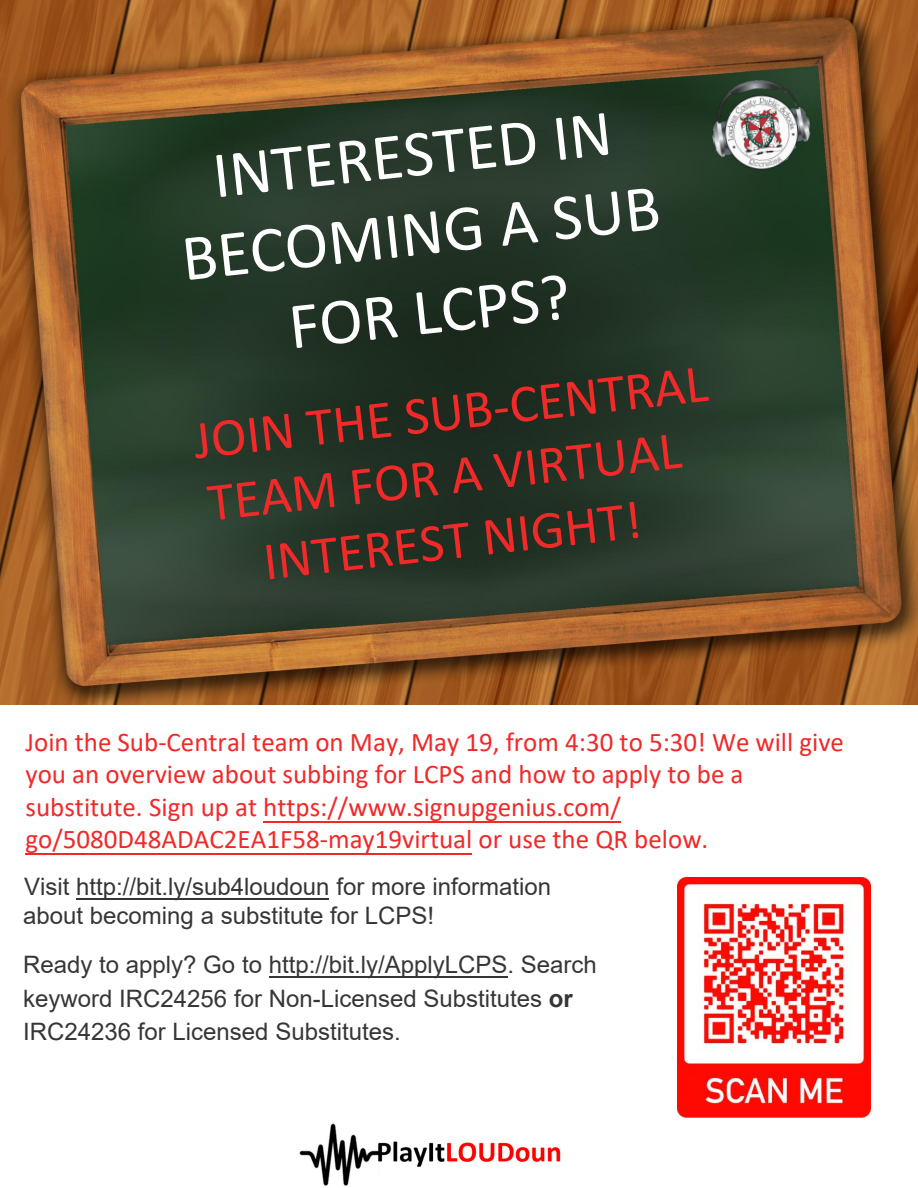
<style>
.page{position:relative;width:918px;height:1188px;background:#fff}
.page>*{position:absolute;margin:0;border:0;box-sizing:border-box;transform-origin:0 0}
.t1{font:66px/79.2px "Calibri";color:#fff;text-align:center}
.t2{font:54px/64.2px "Calibri";color:#f12929;text-align:center}
.t3{font:27px/32.4px "Calibri";color:#f12929}
.t4{font:24px/33px "Arial";color:#363636}
.s1{font-weight:700}
</style>
<div class="page">
<img style="left:0;top:0;width:918px;height:704px">
<img style="left:695px;top:72px;width:131px;height:105px">
<img style="left:299px;top:1123px;width:262px;height:63px">
<hr style="left:26px;top:853px;width:446px;height:2px;background:#f12929">
<hr style="left:264px;top:821px;width:357px;height:2px;background:#f12929">
<hr style="left:269px;top:977px;width:238px;height:1px;background:#363636">
<hr style="left:77px;top:898px;width:252px;height:2px;background:#363636">
<img style="left:677px;top:877px;width:193px;height:240px">
<h1 class="t1" style="left:169px;top:138px;width:482px;rotate:-6deg">INTERESTED IN<br>BECOMING A SUB<br>FOR LCPS?</h1>
<h2 class="t2" style="left:190px;top:406px;width:519px;rotate:-6deg">JOIN THE SUB-CENTRAL<br>TEAM FOR A VIRTUAL<br>INTEREST NIGHT!</h2>
<p class="t3" style="left:26px;top:725px;width:820px">Join the Sub-Central team on May, May 19, from 4:30 to 5:30! We will give you an overview about subbing for LCPS and how to apply to be a substitute. Sign up at https://www.signupgenius.com/ go/5080D48ADAC2EA1F58-may19virtual or use the QR below.</p>
<p class="t4" style="left:23px;top:872px;width:529px;line-height:28.8px">Visit http://bit.ly/sub4loudoun for more information about becoming a substitute for LCPS!</p>
<p class="t4" style="left:23px;top:948px;width:575px">Ready to apply? Go to http://bit.ly/ApplyLCPS. Search keyword IRC24256 for Non-Licensed Substitutes <span class="s1">or<br></span>IRC24236 for Licensed Substitutes.</p>
</div>
